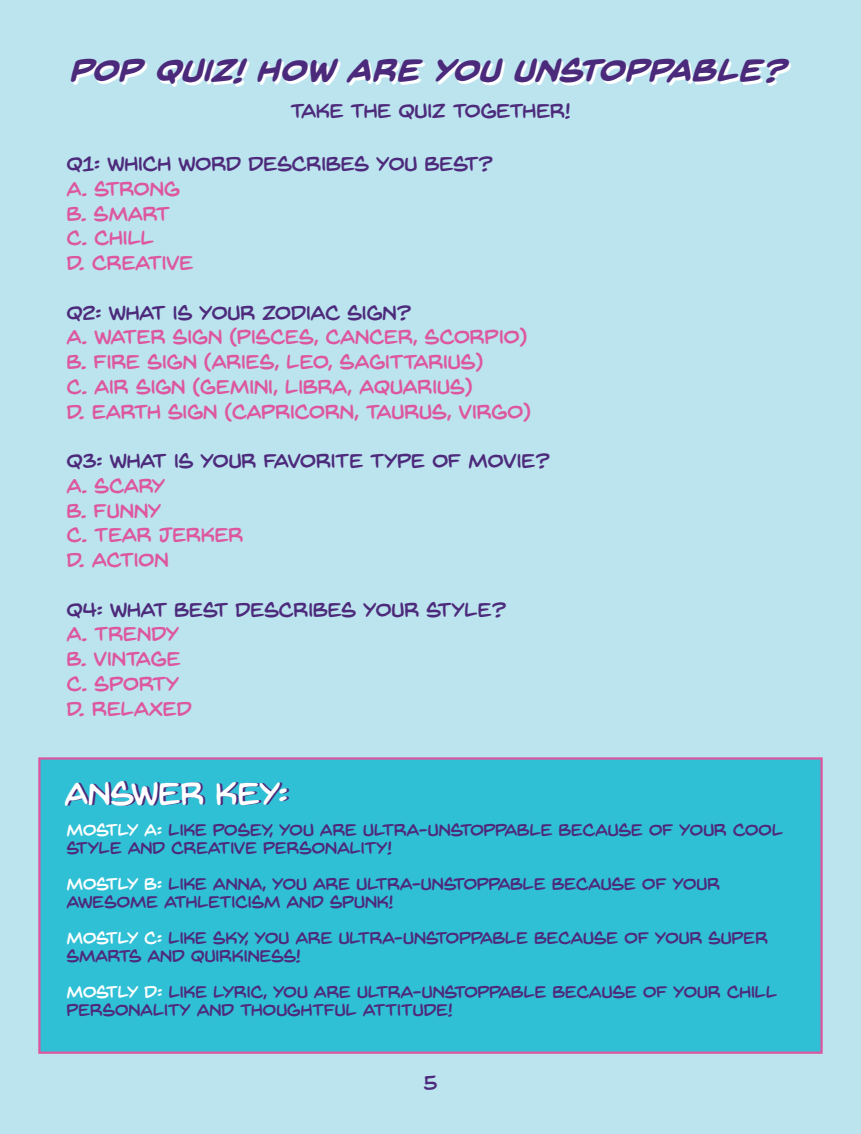
<style>
.page{position:relative;width:861px;height:1134px;background:#bbe4ee}
.page>*{position:absolute;margin:0;border:0;box-sizing:border-box;transform-origin:0 0}
.t1{font:33.75px "Back Issues BB";letter-spacing:-.025em;color:#fff}
.t2{font:italic 700 28.35px "Back Issues BB";color:#4c2a7b}
.t3{font:21.15px "Back Issues BB";letter-spacing:-.025em;color:#dd57a0}
.t4{font:21.15px "Back Issues BB";letter-spacing:-.025em;color:#4d2a7b}
.t5{font:18px/18px "Back Issues BB";letter-spacing:-.025em;color:#4d2a7b}
.s1{color:#fff}
</style>
<div class="page">
<div style="left:38px;top:757px;width:784px;height:297px;background:#30c0d5;border:2px solid #dd57a0"></div>
<p class="t2" style="left:70px;top:55px;width:718px">POP QUIZ! HOW ARE YOU UNSTOPPABLE?</p>
<p class="t4" style="left:290px;top:101px;width:281px">TAKE THE QUIZ TOGETHER!</p>
<p class="t4" style="left:66px;top:154px;width:428px">Q1: WHICH WORD DESCRIBES YOU BEST?</p>
<p class="t3" style="left:66px;top:179px;width:115px">A. STRONG</p>
<p class="t3" style="left:66px;top:204px;width:105px">B. SMART</p>
<p class="t3" style="left:66px;top:228px;width:89px">C. CHILL</p>
<p class="t3" style="left:66px;top:253px;width:129px">D. CREATIVE</p>
<p class="t4" style="left:66px;top:303px;width:347px">Q2: WHAT IS YOUR ZODIAC SIGN?</p>
<p class="t3" style="left:66px;top:327px;width:463px">A. WATER SIGN (PISCES, CANCER, SCORPIO)</p>
<p class="t3" style="left:66px;top:352px;width:419px">B. FIRE SIGN (ARIES, LEO, SAGITTARIUS)</p>
<p class="t3" style="left:66px;top:377px;width:408px">C. AIR SIGN (GEMINI, LIBRA, AQUARIUS)</p>
<p class="t3" style="left:66px;top:402px;width:466px">D. EARTH SIGN (CAPRICORN, TAURUS, VIRGO)</p>
<p class="t4" style="left:66px;top:451px;width:485px">Q3: WHAT IS YOUR FAVORITE TYPE OF MOVIE?</p>
<p class="t3" style="left:66px;top:476px;width:100px">A. SCARY</p>
<p class="t3" style="left:66px;top:501px;width:97px">B. FUNNY</p>
<p class="t3" style="left:66px;top:525px;width:179px">C. TEAR JERKER</p>
<p class="t3" style="left:66px;top:550px;width:104px">D. ACTION</p>
<p class="t4" style="left:66px;top:600px;width:441px">Q4: WHAT BEST DESCRIBES YOUR STYLE?</p>
<p class="t3" style="left:66px;top:624px;width:115px">A. TRENDY</p>
<p class="t3" style="left:66px;top:649px;width:116px">B. VINTAGE</p>
<p class="t3" style="left:66px;top:674px;width:114px">C. SPORTY</p>
<p class="t3" style="left:66px;top:699px;width:127px">D. RELAXED</p>
<p class="t1" style="left:64px;top:778px;width:226px">ANSWER KEY:</p>
<p class="t5" style="left:66px;top:821px;width:718px"><span class="s1">MOSTLY A:</span> LIKE POSEY, YOU ARE ULTRA-UNSTOPPABLE BECAUSE OF YOUR COOL<br>STYLE AND CREATIVE PERSONALITY!</p>
<p class="t5" style="left:66px;top:875px;width:655px"><span class="s1">MOSTLY B:</span> LIKE ANNA, YOU ARE ULTRA-UNSTOPPABLE BECAUSE OF YOUR<br>AWESOME ATHLETICISM AND SPUNK!</p>
<p class="t5" style="left:66px;top:929px;width:703px"><span class="s1">MOSTLY C:</span> LIKE SKY, YOU ARE ULTRA-UNSTOPPABLE BECAUSE OF YOUR SUPER<br>SMARTS AND QUIRKINESS!</p>
<p class="t5" style="left:66px;top:983px;width:712px"><span class="s1">MOSTLY D:</span> LIKE LYRIC, YOU ARE ULTRA-UNSTOPPABLE BECAUSE OF YOUR CHILL<br>PERSONALITY AND THOUGHTFUL ATTITUDE!</p>
<p class="t4" style="left:423px;top:1073px;width:16px">5</p>
</div>
